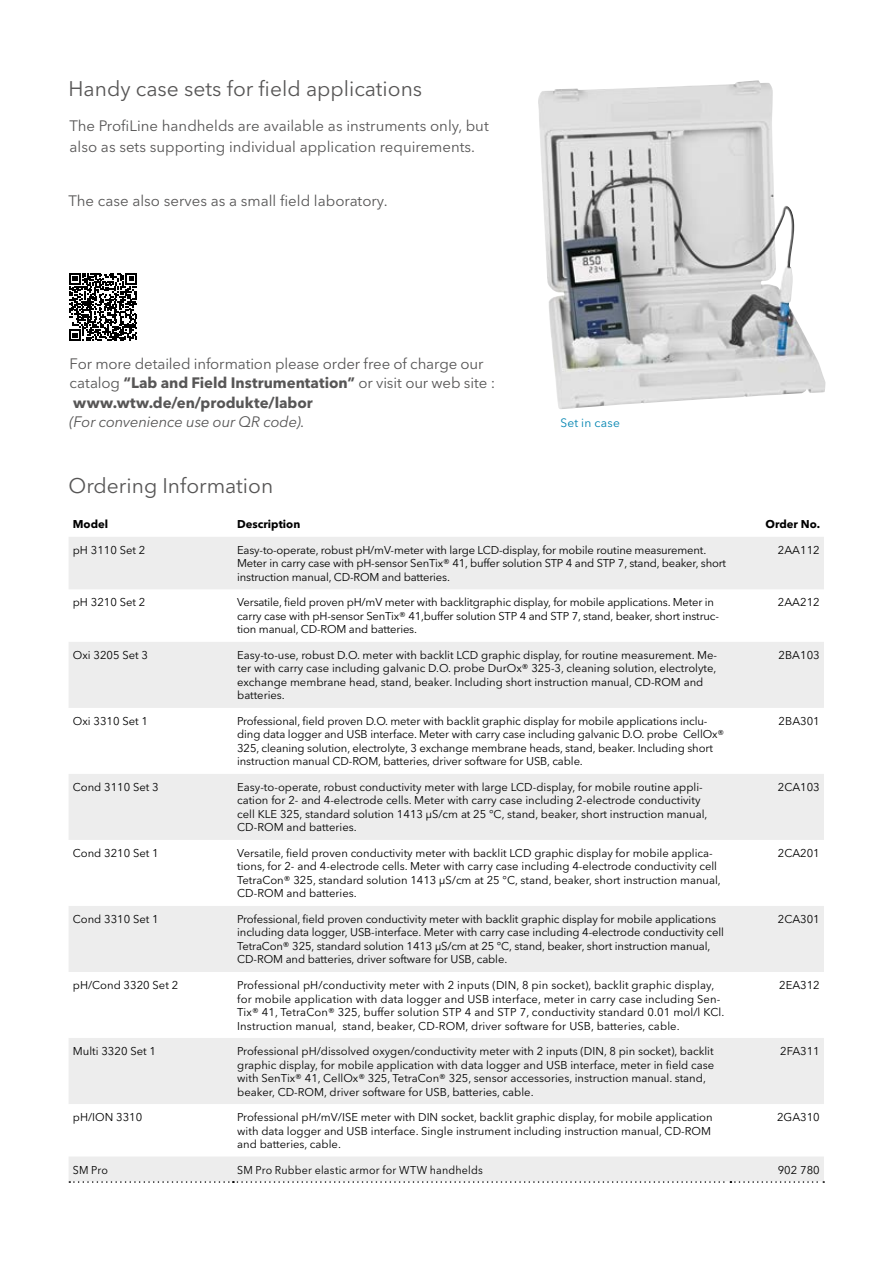
<style>
.page{position:relative;width:893px;height:1263px;background:#fff}
.page>*{position:absolute;margin:0;border:0;box-sizing:border-box;transform-origin:0 0}
.t1{font:21px "Avenir Next LT Pro";color:#575656}
.t2{font:15px/19.5px "Avenir Next LT Pro";color:#575656}
.t3{font:12px "Avenir Next LT Pro";letter-spacing:.02em;color:#0084b1}
.t4{font:11.25px/13.5px "Avenir Next LT Pro";color:#000}
.t5{font:11.25px "Avenir Next LT Pro";letter-spacing:.02em;color:#000;scale:.95 1}
.t6{font:700 11.25px "Avenir Next LT Pro";color:#000}
.t7{font:11.25px "Avenir Next LT Pro";color:#000;scale:.95 1}
.s1{font-weight:700}
.s2{font-style:italic}
</style>
<div class="page">
<img style="left:538px;top:80px;width:287px;height:329px">
<svg style="left:69px;top:537px;width:755px;height:644px;fill:#ededed"></svg>
<svg style="left:69px;top:1181px;width:755px;height:2px"></svg>
<svg style="left:69px;top:273px;width:68px;height:68px"></svg>
<h1 class="t1" style="left:69px;top:76px;width:355px">Handy case sets for field applications</h1>
<h2 class="t2" style="left:70px;top:115px;width:421px;line-height:21px">The ProfiLine handhelds are available as instruments only, but also as sets supporting individual application requirements.</h2>
<h2 class="t2" style="left:69px;top:191px;width:320px">The case also serves as a small field laboratory.</h2>
<h2 class="t2" style="left:70px;top:354px;width:427px">For more detailed information please order free of charge our catalog <span class="s1">“Lab and Field Instrumentation”</span> or visit our web site : <span class="s1">www.wtw.de/en/produkte/labor<br></span><span class="s2">(For convenience use our QR code)</span>.</h2>
<h1 class="t1" style="left:69px;top:473px;width:206px">Ordering Information</h1>
<p class="t3" style="left:560px;top:416px;width:61px">Set in case</p>
<p class="t6" style="left:73px;top:517px;width:37px">Model</p>
<p class="t6" style="left:237px;top:517px;width:65px">Description</p>
<p class="t6" style="left:766px;top:517px;width:56px">Order No.</p>
<p class="t4" style="left:73px;top:543px;width:74px">pH 3110 Set 2</p>
<p class="t4" style="left:237px;top:543px;width:491px">Easy-to-operate, robust pH/mV-meter with large LCD-display, for mobile routine measurement.<br>Meter in carry case with pH-sensor SenTix® 41, buffer solution STP 4 and STP 7, stand, beaker, short instruction manual, CD-ROM and batteries.</p>
<p class="t4" style="left:778px;top:543px;width:43px">2AA112</p>
<p class="t4" style="left:73px;top:596px;width:74px">pH 3210 Set 2</p>
<p class="t4" style="left:237px;top:596px;width:483px">Versatile, field proven pH/mV meter with backlitgraphic display, for mobile applications. Meter in carry case with pH-sensor SenTix® 41,buffer solution STP 4 and STP 7, stand, beaker, short instruc&shy;tion manual, CD-ROM and batteries.</p>
<p class="t4" style="left:778px;top:596px;width:43px">2AA212</p>
<p class="t4" style="left:73px;top:648px;width:77px">Oxi 3205 Set 3</p>
<p class="t4" style="left:237px;top:648px;width:481px">Easy-to-use, robust D.O. meter with backlit LCD graphic display, for routine measurement. Me&shy;ter with carry case including galvanic D.O. probe DurOx® 325-3, cleaning solution, electrolyte, exchange membrane head, stand, beaker. Including short instruction manual, CD-ROM and batteries.</p>
<p class="t4" style="left:779px;top:648px;width:43px">2BA103</p>
<p class="t4" style="left:73px;top:714px;width:77px">Oxi 3310 Set 1</p>
<p class="t4" style="left:237px;top:714px;width:489px">Professional, field proven D.O. meter with backlit graphic display for mobile applications inclu&shy;ding data logger and USB interface. Meter with carry case including galvanic D.O. probe CellOx® 325, cleaning solution, electrolyte, 3 exchange membrane heads, stand, beaker. Including short instruction manual CD-ROM, batteries, driver software for USB, cable.</p>
<p class="t4" style="left:779px;top:714px;width:43px">2BA301</p>
<p class="t4" style="left:73px;top:780px;width:87px">Cond 3110 Set 3</p>
<p class="t4" style="left:237px;top:780px;width:472px">Easy-to-operate, robust conductivity meter with large LCD-display, for mobile routine appli&shy;cation for 2- and 4-electrode cells. Meter with carry case including 2-electrode conductivity cell KLE 325, standard solution 1413 µS/cm at 25 °C, stand, beaker, short instruction manual, CD-ROM and batteries.</p>
<p class="t4" style="left:778px;top:780px;width:43px">2CA103</p>
<p class="t4" style="left:73px;top:846px;width:87px">Cond 3210 Set 1</p>
<p class="t4" style="left:237px;top:846px;width:485px">Versatile, field proven conductivity meter with backlit LCD graphic display for mobile applica&shy;tions, for 2- and 4-electrode cells. Meter with carry case including 4-electrode conductivity cell TetraCon® 325, standard solution 1413 µS/cm at 25 °C, stand, beaker, short instruction manual, CD-ROM and batteries.</p>
<p class="t4" style="left:778px;top:846px;width:43px">2CA201</p>
<p class="t4" style="left:73px;top:912px;width:87px">Cond 3310 Set 1</p>
<p class="t4" style="left:237px;top:912px;width:488px">Professional, field proven conductivity meter with backlit graphic display for mobile applications including data logger, USB-interface. Meter with carry case including 4-electrode conductivity cell TetraCon® 325, standard solution 1413 µS/cm at 25 °C, stand, beaker, short instruction manual, CD-ROM and batteries, driver software for USB, cable.</p>
<p class="t4" style="left:778px;top:912px;width:43px">2CA301</p>
<p class="t4" style="left:73px;top:978px;width:107px">pH/Cond 3320 Set 2</p>
<p class="t4" style="left:237px;top:978px;width:489px">Professional pH/conductivity meter with 2 inputs (DIN, 8 pin socket), backlit graphic display, for mobile application with data logger and USB interface, meter in carry case including Sen-Tix® 41, TetraCon® 325, buffer solution STP 4 and STP 7, conductivity standard 0.01 mol/l KCl.<br>Instruction manual, stand, beaker, CD-ROM, driver software for USB, batteries, cable.</p>
<p class="t4" style="left:779px;top:978px;width:42px">2EA312</p>
<p class="t4" style="left:73px;top:1044px;width:85px">Multi 3320 Set 1</p>
<p class="t4" style="left:237px;top:1044px;width:479px">Professional pH/dissolved oxygen/conductivity meter with 2 inputs (DIN, 8 pin socket), backlit graphic display, for mobile application with data logger and USB interface, meter in field case with SenTix® 41, CellOx® 325, TetraCon® 325, sensor accessories, instruction manual. stand, beaker, CD-ROM, driver software for USB, batteries, cable.</p>
<p class="t4" style="left:780px;top:1044px;width:41px">2FA311</p>
<p class="t4" style="left:73px;top:1110px;width:71px">pH/ION 3310</p>
<p class="t4" style="left:237px;top:1110px;width:477px">Professional pH/mV/ISE meter with DIN socket, backlit graphic display, for mobile application with data logger and USB interface. Single instrument including instruction manual, CD-ROM and batteries, cable.</p>
<p class="t4" style="left:777px;top:1110px;width:44px">2GA310</p>
<p class="t7" style="left:73px;top:1163px;width:39px">SM Pro</p>
<p class="t5" style="left:237px;top:1163px;width:260px">SM Pro Rubber elastic armor for WTW handhelds</p>
<p class="t4" style="left:778px;top:1163px;width:43px">902 780</p>
</div>
